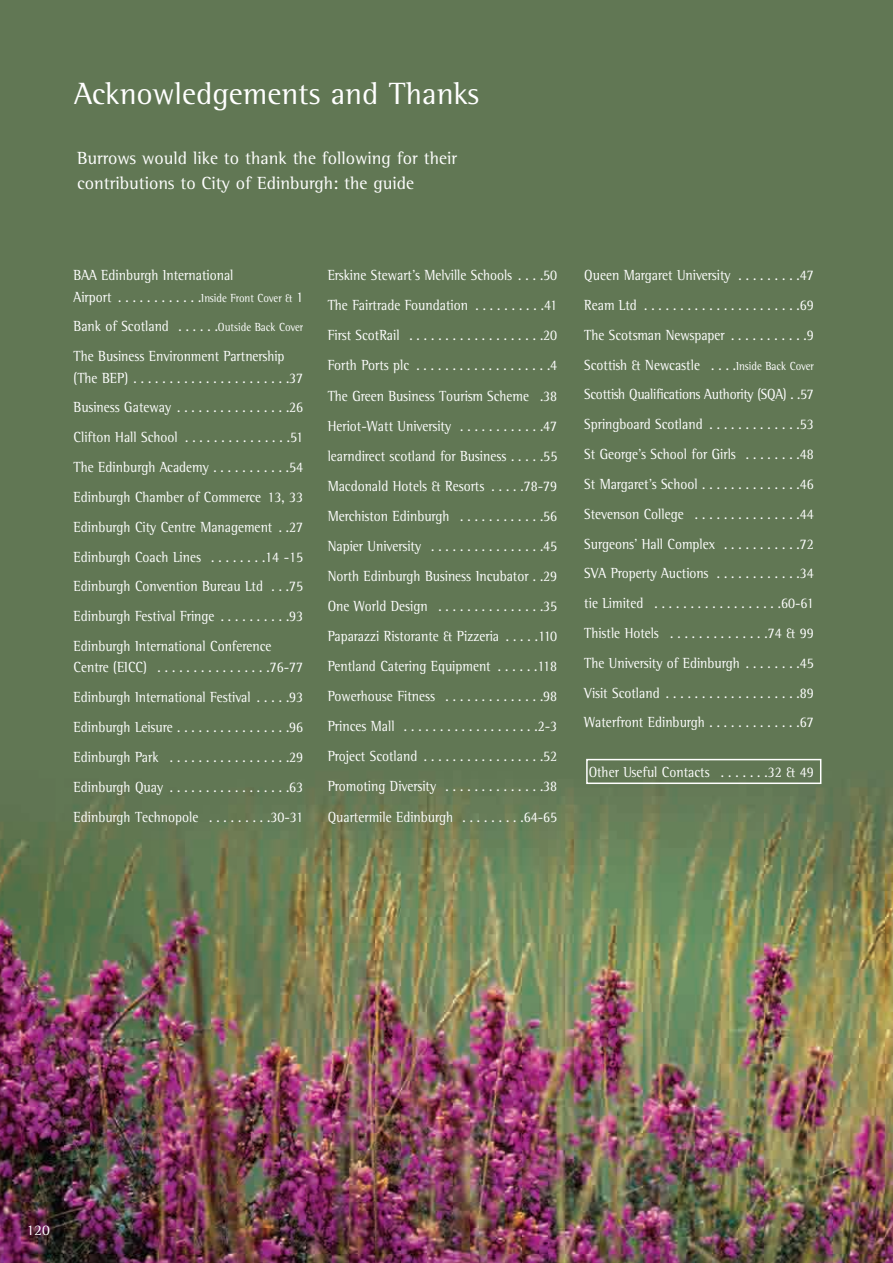
<style>
.page{position:relative;width:893px;height:1263px;background:#fff}
.page>*{position:absolute;margin:0;border:0;box-sizing:border-box;transform-origin:0 0}
.t1{font:31.5px "Rotis Semi Serif";color:#fff}
.t2{font:18px/25.5px "Rotis Semi Serif";color:#fff}
.t3{font:15px/29.8px "Rotis Semi Serif";color:#fff;text-align:justify;scale:.9 1}
.t4{font:15px "Rotis Semi Serif";color:#fff}
.s1{font-size:12px}
</style>
<div class="page">
<img style="left:0;top:0;width:893px;height:1263px">
<h1 class="t1" style="left:74px;top:82px;width:406px">Acknowledgements and Thanks</h1>
<p class="t2" style="left:77px;top:147px;width:381px">Burrows would like to thank the following for their contributions to City of Edinburgh: the guide</p>
<p class="t3" style="left:74px;top:266px;width:257px;line-height:21.3px">BAA Edinburgh International<br>Airport . . . . . . . . . . . .<span class="s1">Inside Front Cover &amp;</span> 1</p>
<p class="t3" style="left:74px;top:313px;width:257px">Bank of Scotland . . . . . .<span class="s1">Outside Back Cover<br></span>The Business Environment Partnership</p>
<p class="t3" style="left:74px;top:364px;width:257px">(The BEP) . . . . . . . . . . . . . . . . . . . . . .37<br>Business Gateway . . . . . . . . . . . . . . . .26<br>Clifton Hall School . . . . . . . . . . . . . . .51<br>The Edinburgh Academy . . . . . . . . . . .54<br>Edinburgh Chamber of Commerce 13, 33<br>Edinburgh City Centre Management . .27<br>Edinburgh Coach Lines . . . . . . . .14 -15<br>Edinburgh Convention Bureau Ltd . . .75<br>Edinburgh Festival Fringe . . . . . . . . . .93<br>Edinburgh International Conference</p>
<p class="t3" style="left:74px;top:654px;width:257px">Centre (EICC) . . . . . . . . . . . . . . . .76-77<br>Edinburgh International Festival . . . . .93<br>Edinburgh Leisure . . . . . . . . . . . . . . . .96<br>Edinburgh Park . . . . . . . . . . . . . . . . .29<br>Edinburgh Quay . . . . . . . . . . . . . . . . .63<br>Edinburgh Technopole . . . . . . . . .30-31</p>
<p class="t3" style="left:328px;top:261px;width:257px">Erskine Stewart’s Melville Schools . . . .50<br>The Fairtrade Foundation . . . . . . . . . .41<br>First ScotRail . . . . . . . . . . . . . . . . . . .20<br>Forth Ports plc . . . . . . . . . . . . . . . . . . .4<br>The Green Business Tourism Scheme .38<br>Heriot-Watt University . . . . . . . . . . . .47 learndirect scotland for Business . . . . .55<br>Macdonald Hotels &amp; Resorts . . . . .78-79<br>Merchiston Edinburgh . . . . . . . . . . . .56<br>Napier University . . . . . . . . . . . . . . . .45<br>North Edinburgh Business Incubator . .29<br>One World Design . . . . . . . . . . . . . . .35<br>Paparazzi Ristorante &amp; Pizzeria . . . . .110<br>Pentland Catering Equipment . . . . . .118<br>Powerhouse Fitness . . . . . . . . . . . . . .98<br>Princes Mall . . . . . . . . . . . . . . . . . . .2-3<br>Project Scotland . . . . . . . . . . . . . . . . .52<br>Promoting Diversity . . . . . . . . . . . . . .38<br>Quartermile Edinburgh . . . . . . . . .64-65</p>
<p class="t3" style="left:584px;top:261px;width:257px">Queen Margaret University . . . . . . . . .47<br>Ream Ltd . . . . . . . . . . . . . . . . . . . . . .69<br>The Scotsman Newspaper . . . . . . . . . . .9<br>Scottish &amp; Newcastle . . . .<span class="s1">Inside Back Cover </span>Scottish Qualifications Authority (SQA) . .57<br>Springboard Scotland . . . . . . . . . . . . .53<br>St George’s School for Girls . . . . . . . .48<br>St Margaret’s School . . . . . . . . . . . . . .46<br>Stevenson College . . . . . . . . . . . . . . .44<br>Surgeons’ Hall Complex . . . . . . . . . . .72<br>SVA Property Auctions . . . . . . . . . . . .34 tie Limited . . . . . . . . . . . . . . . . . .60-61<br>Thistle Hotels . . . . . . . . . . . . . .74 &amp; 99<br>The University of Edinburgh . . . . . . . .45<br>Visit Scotland . . . . . . . . . . . . . . . . . . .89<br>Waterfront Edinburgh . . . . . . . . . . . . .67</p>
<p class="t3" style="left:589px;top:758px;width:252px">Other Useful Contacts . . . . . . .32 &amp; 49</p>
<p class="t4" style="left:27px;top:1224px;width:25px">120</p>
</div>
